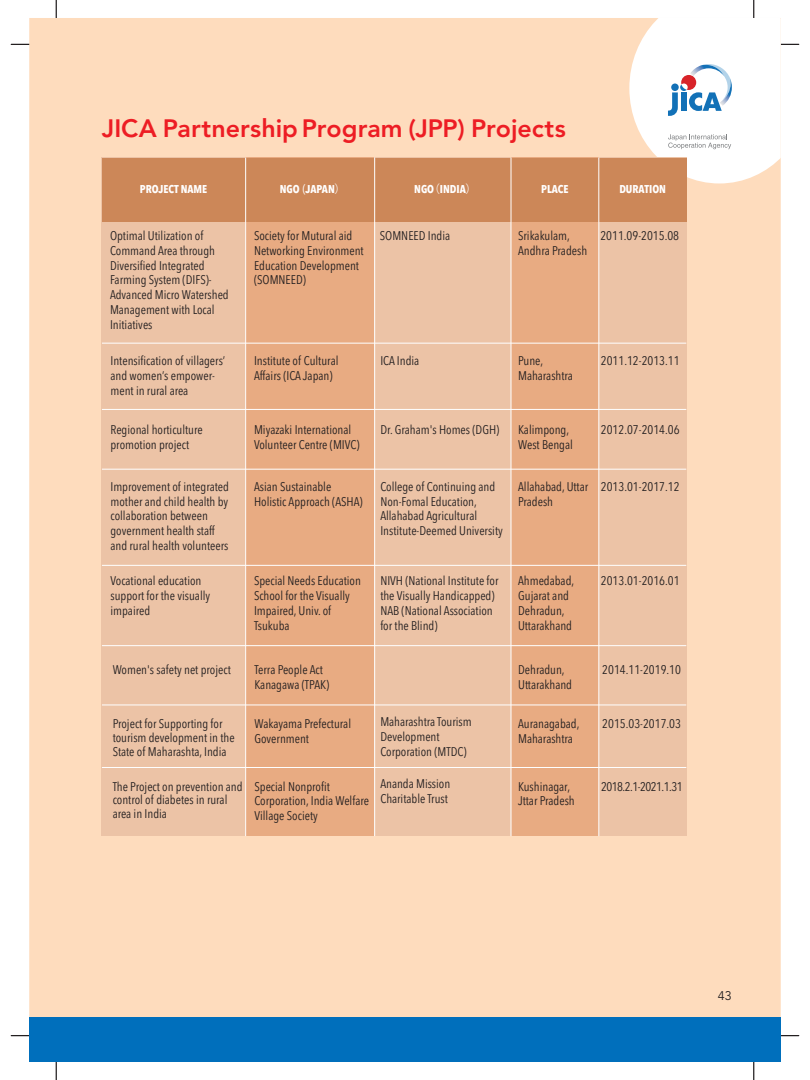
<style>
.page{position:relative;width:810px;height:1080px;background:#fff}
.page>*{position:absolute;margin:0;border:0;box-sizing:border-box;transform-origin:0 0}
.t1{font:800 25px "Avenir LT Std";color:#ed1d24}
.t2{font:condensed 12.5px/14.8px "Avenir Next LT Pro";color:#231f20}
.t3{font:condensed 12.5px "Avenir Next LT Pro";letter-spacing:-.04em;color:#231f20}
.t4{font:12.5px "Avenir LT Std";color:#231f20}
.t5{font:700 condensed 11.25px "Avenir Next LT Pro";color:#fff}
.s1{font-family:"Koz Go Pr 6 N";font-weight:400;font-stretch:normal}
</style>
<div class="page">
<hr style="left:11px;top:44px;width:45px;height:1px;background:#231f20">
<hr style="left:56px;top:0;width:1px;height:44px;background:#231f20">
<hr style="left:11px;top:1035px;width:45px;height:1px;background:#231f20">
<hr style="left:56px;top:1036px;width:1px;height:44px;background:#231f20">
<hr style="left:754px;top:1035px;width:45px;height:1px;background:#231f20">
<hr style="left:753px;top:1036px;width:1px;height:44px;background:#231f20">
<hr style="left:754px;top:44px;width:45px;height:1px;background:#231f20">
<hr style="left:753px;top:0;width:1px;height:44px;background:#231f20">
<div style="left:29px;top:18px;width:752px;height:1044px;background:#fedcbd"></div>
<svg style="left:629px;top:18px;width:152px;height:165px;background:#f5f4f4"></svg>
<div style="left:29px;top:1017px;width:752px;height:45px;background:#006fbc"></div>
<div style="left:102px;top:157px;width:144px;height:679px;background:#ecc3a6"></div>
<div style="left:599px;top:157px;width:88px;height:679px;background:#ecc3a6"></div>
<div style="left:246px;top:157px;width:129px;height:679px;background:#e8ab82"></div>
<div style="left:375px;top:157px;width:136px;height:679px;background:#ecc3a6"></div>
<div style="left:511px;top:157px;width:88px;height:679px;background:#e8ab82"></div>
<div style="left:102px;top:158px;width:585px;height:64px;background:#cc8758"></div>
<hr style="left:102px;top:343px;width:584px;height:1px;background:#fff">
<hr style="left:102px;top:409px;width:584px;height:1px;background:#fff">
<hr style="left:102px;top:469px;width:584px;height:1px;background:#fff">
<hr style="left:102px;top:565px;width:584px;height:1px;background:#fff">
<hr style="left:102px;top:645px;width:584px;height:1px;background:#fff">
<hr style="left:102px;top:705px;width:584px;height:1px;background:#fff">
<hr style="left:102px;top:767px;width:584px;height:1px;background:#fff">
<hr style="left:374px;top:158px;width:1px;height:678px;background:#fff">
<hr style="left:511px;top:158px;width:1px;height:678px;background:#fff">
<hr style="left:598px;top:158px;width:1px;height:678px;background:#fff">
<hr style="left:245px;top:158px;width:1px;height:678px;background:#fff">
<h1 class="t1" style="left:102px;top:113px;width:465px">JICA Partnership Program (JPP) Projects</h1>
<p class="t5" style="left:140px;top:182px;width:69px">PROJECT NAME</p>
<p class="t5" style="left:280px;top:182px;width:68px">NGO <span class="s1">(</span>JAPAN<span class="s1">）</span></p>
<p class="t5" style="left:414px;top:182px;width:64px">NGO<span class="s1">（</span>INDIA<span class="s1">）</span></p>
<p class="t5" style="left:541px;top:182px;width:29px">PLACE</p>
<p class="t5" style="left:619px;top:182px;width:48px">DURATION</p>
<p class="t2" style="left:110px;top:228px;width:120px">Optimal Utilization of<br>Command Area through<br>Diversified Integrated<br>Farming System (DIFS)-<br>Advanced Micro Watershed<br>Management with Local<br>Initiatives</p>
<p class="t2" style="left:254px;top:228px;width:111px">Society for Mutural aid<br>Networking Environment<br>Education Development (SOMNEED)</p>
<p class="t2" style="left:380px;top:228px;width:72px">SOMNEED India</p>
<p class="t2" style="left:518px;top:228px;width:71px">Srikakulam,<br>Andhra Pradesh</p>
<p class="t2" style="left:600px;top:228px;width:80px">2011.09-2015.08</p>
<p class="t2" style="left:110px;top:353px;width:116px">Intensification of villagers’ and women’s empower&shy;ment in rural area</p>
<p class="t2" style="left:110px;top:422px;width:94px">Regional horticulture promotion project</p>
<p class="t2" style="left:110px;top:479px;width:120px">Improvement of integrated mother and child health by collaboration between government health staff and rural health volunteers</p>
<p class="t2" style="left:110px;top:574px;width:101px">Vocational education support for the visually impaired</p>
<p class="t2" style="left:254px;top:353px;width:86px">Institute of Cultural<br>Affairs (ICA Japan)</p>
<p class="t2" style="left:380px;top:353px;width:41px">ICA India</p>
<p class="t2" style="left:518px;top:353px;width:56px">Pune,<br>Maharashtra</p>
<p class="t2" style="left:601px;top:353px;width:80px">2011.12-2013.11</p>
<p class="t2" style="left:254px;top:422px;width:107px">Miyazaki International<br>Volunteer Centre (MIVC)</p>
<p class="t2" style="left:380px;top:422px;width:121px">Dr. Graham's Homes (DGH)</p>
<p class="t2" style="left:518px;top:422px;width:56px">Kalimpong,<br>West Bengal</p>
<p class="t2" style="left:601px;top:422px;width:80px">2012.07-2014.06</p>
<p class="t2" style="left:254px;top:479px;width:110px">Asian Sustainable<br>Holistic Approach (ASHA)</p>
<p class="t2" style="left:380px;top:479px;width:124px">College of Continuing and<br>Non-Fomal Education,<br>Allahabad Agricultural<br>Institute-Deemed University</p>
<p class="t2" style="left:518px;top:479px;width:72px">Allahabad, Uttar<br>Pradesh</p>
<p class="t2" style="left:601px;top:479px;width:80px">2013.01-2017.12</p>
<p class="t2" style="left:254px;top:574px;width:109px">Special Needs Education<br>School for the Visually<br>Impaired, Univ. of<br>Tsukuba</p>
<p class="t2" style="left:380px;top:574px;width:120px">NIVH (National Institute for the Visually Handicapped)<br>NAB (National Association for the Blind)</p>
<p class="t2" style="left:518px;top:574px;width:58px">Ahmedabad,<br>Gujarat and<br>Dehradun,<br>Uttarakhand</p>
<p class="t2" style="left:601px;top:574px;width:80px">2013.01-2016.01</p>
<p class="t2" style="left:113px;top:663px;width:120px">Women's safety net project</p>
<p class="t2" style="left:254px;top:663px;width:76px">Terra People Act<br>Kanagawa (TPAK)</p>
<p class="t2" style="left:518px;top:663px;width:56px">Dehradun,<br>Uttarakhand</p>
<p class="t2" style="left:602px;top:663px;width:80px">2014.11-2019.10</p>
<p class="t2" style="left:113px;top:717px;width:124px;line-height:13.8px">Project for Supporting for tourism development in the<br>State of Maharashta, India</p>
<p class="t2" style="left:254px;top:717px;width:98px">Wakayama Prefectural<br>Government</p>
<p class="t2" style="left:518px;top:717px;width:63px">Auranagabad,<br>Maharashtra</p>
<p class="t2" style="left:602px;top:717px;width:80px">2015.03-2017.03</p>
<p class="t2" style="left:380px;top:777px;width:72px">Ananda Mission<br>Charitable Trust</p>
<p class="t2" style="left:380px;top:714px;width:93px">Maharashtra Tourism<br>Development<br>Corporation (MTDC)</p>
<p class="t2" style="left:113px;top:779px;width:131px;line-height:13.8px">The Project on prevention and control of diabetes in rural area in India</p>
<p class="t2" style="left:254px;top:779px;width:116px">Special Nonprofit<br>Corporation, India Welfare<br>Village Society</p>
<p class="t2" style="left:518px;top:779px;width:58px">Kushinagar,<br>Jttar Pradesh</p>
<p class="t3" style="left:601px;top:779px;width:83px">2018.2.1-2021.1.31</p>
<p class="t4" style="left:718px;top:989px;width:15px">43</p>
</div>
